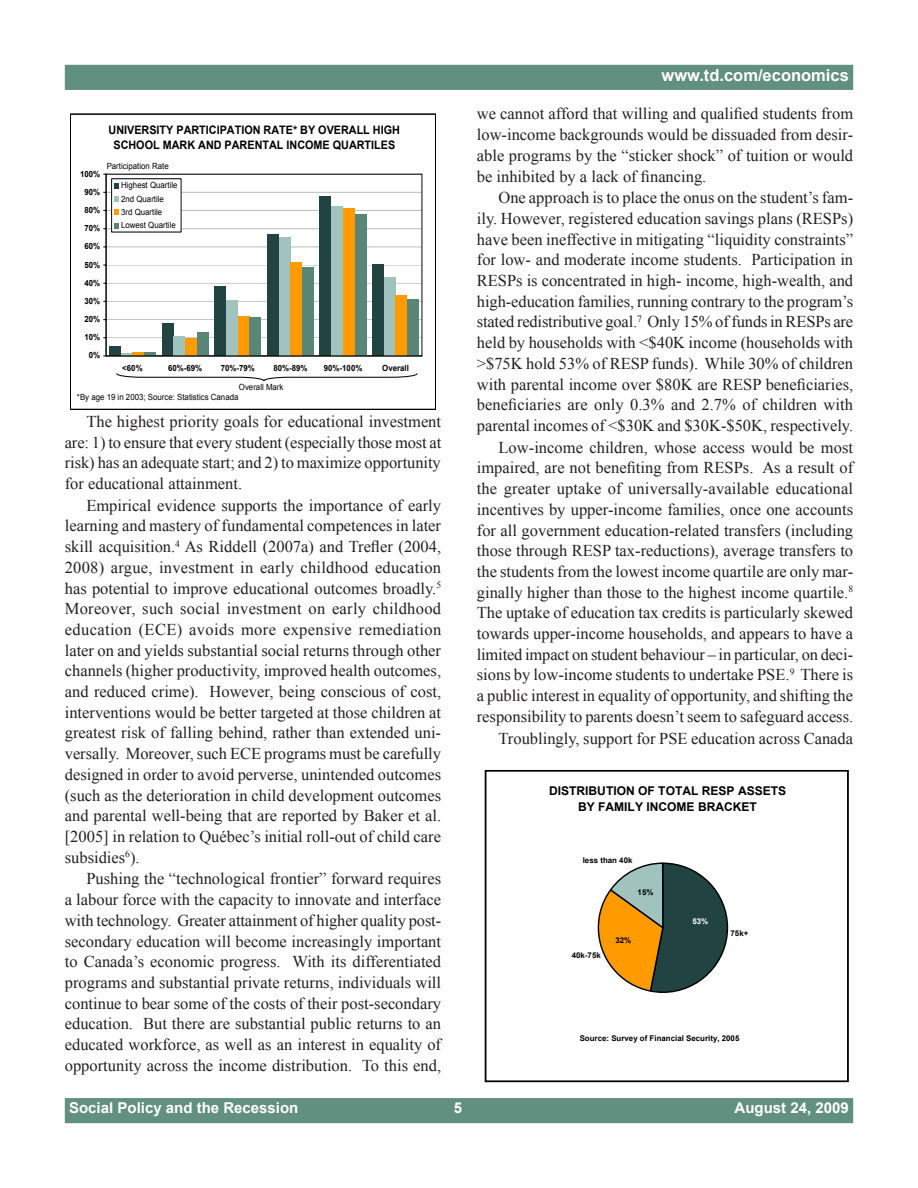
<style>
.page{position:relative;width:918px;height:1188px;background:#fff}
.page>*{position:absolute;margin:0;border:0;box-sizing:border-box;transform-origin:0 0}
.para{font:16.5px/20.7px "Times New Roman";color:#231f20;text-align:justify}
.t1{font:700 16.5px "Arial";color:#fff}
.t2{font:700 15px "Arial";color:#fff}
.t3{font:700 12px/15.9px "Arial";color:#000;text-align:center}
.t4{font:700 11.7px/15px "Arial";color:#000;text-align:center;scale:.93 1}
.t5{font:8.55px/13.4px "Arial";color:#000;scale:.93 1}
.t6{font:700 8.55px "Arial";color:#000;scale:.93 1}
.t7{font:700 7.95px "Arial";color:#000}
.t8{font:700 7.95px "Arial";color:#fff}
</style>
<div class="page">
<div style="left:65px;top:1098px;width:788px;height:25px;background:#619080"></div>
<div style="left:65px;top:65px;width:788px;height:25px;background:#619080"></div>
<hr style="left:106px;top:338px;width:316px;height:1px;background:#c0c0c0">
<hr style="left:106px;top:320px;width:316px;height:1px;background:#c0c0c0">
<hr style="left:106px;top:301px;width:316px;height:1px;background:#c0c0c0">
<hr style="left:106px;top:283px;width:316px;height:1px;background:#c0c0c0">
<hr style="left:106px;top:265px;width:316px;height:1px;background:#c0c0c0">
<hr style="left:106px;top:247px;width:316px;height:1px;background:#c0c0c0">
<hr style="left:106px;top:228px;width:316px;height:1px;background:#c0c0c0">
<hr style="left:106px;top:210px;width:316px;height:1px;background:#c0c0c0">
<hr style="left:106px;top:192px;width:316px;height:1px;background:#c0c0c0">
<div style="left:109px;top:347px;width:12px;height:9px;background:#214342"></div>
<div style="left:162px;top:323px;width:11px;height:33px;background:#214342"></div>
<div style="left:214px;top:286px;width:12px;height:70px;background:#214342"></div>
<div style="left:267px;top:234px;width:12px;height:122px;background:#214342"></div>
<div style="left:320px;top:196px;width:11px;height:160px;background:#214342"></div>
<div style="left:372px;top:265px;width:12px;height:91px;background:#214342"></div>
<svg style="left:121px;top:353px;width:11px;height:2px"></svg>
<div style="left:173px;top:337px;width:12px;height:19px;background:#a1c3bd"></div>
<div style="left:226px;top:300px;width:12px;height:56px;background:#a1c3bd"></div>
<div style="left:279px;top:238px;width:11px;height:118px;background:#a1c3bd"></div>
<div style="left:331px;top:206px;width:12px;height:150px;background:#a1c3bd"></div>
<div style="left:384px;top:277px;width:12px;height:79px;background:#a1c3bd"></div>
<hr style="left:132px;top:352px;width:12px;height:4px;background:#ff9a00">
<div style="left:185px;top:339px;width:12px;height:17px;background:#ff9a00"></div>
<div style="left:238px;top:317px;width:12px;height:39px;background:#ff9a00"></div>
<div style="left:290px;top:262px;width:12px;height:94px;background:#ff9a00"></div>
<div style="left:343px;top:209px;width:12px;height:147px;background:#ff9a00"></div>
<div style="left:396px;top:295px;width:11px;height:61px;background:#ff9a00"></div>
<hr style="left:144px;top:352px;width:12px;height:4px;background:#5a8677">
<div style="left:197px;top:332px;width:11px;height:24px;background:#5a8677"></div>
<div style="left:250px;top:318px;width:11px;height:38px;background:#5a8677"></div>
<div style="left:302px;top:268px;width:12px;height:88px;background:#5a8677"></div>
<div style="left:355px;top:214px;width:11px;height:142px;background:#5a8677"></div>
<div style="left:407px;top:300px;width:12px;height:56px;background:#5a8677"></div>
<hr style="left:106px;top:174px;width:1px;height:182px;background:#000">
<hr style="left:106px;top:355px;width:316px;height:1px;background:#000">
<div style="left:112px;top:179px;width:69px;height:53px;background:#fff"></div>
<svg style="left:114px;top:183px;width:5px;height:5px"></svg>
<svg style="left:114px;top:197px;width:5px;height:5px"></svg>
<svg style="left:114px;top:210px;width:5px;height:5px"></svg>
<svg style="left:114px;top:223px;width:5px;height:5px"></svg>
<div style="left:70px;top:114px;width:366px;height:296px;border:1px solid #000"></div>
<svg style="left:116px;top:373px;width:302px;height:9px"></svg>
<svg style="left:597px;top:862px;width:132px;height:131px"></svg>
<div style="left:485px;top:770px;width:364px;height:312px;border:1px solid #000"></div>
<p class="t4" style="left:109px;top:123px;width:315px">UNIVERSITY PARTICIPATION RATE* BY OVERALL HIGH<br>SCHOOL MARK AND PARENTAL INCOME QUARTILES</p>
<p class="t5" style="left:107px;top:160px;width:68px">Participation Rate</p>
<p class="t6" style="left:80px;top:168px;width:23px">100%</p>
<p class="t6" style="left:84px;top:186px;width:18px">90%</p>
<p class="t6" style="left:84px;top:204px;width:18px">80%</p>
<p class="t6" style="left:84px;top:223px;width:18px">70%</p>
<p class="t6" style="left:84px;top:241px;width:18px">60%</p>
<p class="t6" style="left:84px;top:259px;width:18px">50%</p>
<p class="t6" style="left:84px;top:277px;width:18px">40%</p>
<p class="t6" style="left:84px;top:295px;width:18px">30%</p>
<p class="t6" style="left:84px;top:314px;width:18px">20%</p>
<p class="t6" style="left:84px;top:332px;width:18px">10%</p>
<p class="t6" style="left:89px;top:350px;width:14px">0%</p>
<p class="t5" style="left:121px;top:179px;width:62px">Highest Quartile<br>2nd Quartile<br>3rd Quartile<br>Lowest Quartile</p>
<p class="t6" style="left:122px;top:363px;width:23px">&lt;60%</p>
<p class="t6" style="left:168px;top:363px;width:38px">60%-69%</p>
<p class="t6" style="left:221px;top:363px;width:38px">70%-79%</p>
<p class="t6" style="left:273px;top:363px;width:38px">80%-89%</p>
<p class="t6" style="left:324px;top:363px;width:43px">90%-100%</p>
<p class="t6" style="left:382px;top:363px;width:30px">Overall</p>
<p class="t5" style="left:239px;top:380px;width:49px">Overall Mark</p>
<p class="t5" style="left:77px;top:390px;width:175px">*By age 19 in 2003; Source: Statistics Canada</p>
<p class="para" style="left:65px;top:411px;width:378px;text-indent:22px">The highest priority goals for educational investment are: 1) to ensure that every student (especially those most at risk) has an adequate start; and 2) to maximize opportunity for educational attainment.</p>
<p class="para" style="left:65px;top:495px;width:378px;text-indent:22px">Empirical evidence supports the importance of early learning and mastery of fundamental competences in later skill acquisition.<sup>4</sup> As Riddell (2007a) and Trefler (2004, 2008) argue, investment in early childhood education has potential to improve educational outcomes broadly.<sup>5<br></sup>Moreover, such social investment on early childhood education (ECE) avoids more expensive remediation later on and yields substantial social returns through other channels (higher productivity, improved health outcomes, and reduced crime). However, being conscious of cost, interventions would be better targeted at those children at greatest risk of falling behind, rather than extended uni&shy;versally. Moreover, such ECE programs must be carefully designed in order to avoid perverse, unintended outcomes (such as the deterioration in child development outcomes and parental well-being that are reported by Baker et al. [2005] in relation to Québec’s initial roll-out of child care subsidies<sup>6</sup>).</p>
<p class="para" style="left:65px;top:868px;width:378px;text-indent:22px">Pushing the “technological frontier” forward requires a labour force with the capacity to innovate and interface with technology. Greater attainment of higher quality post&shy;secondary education will become increasingly important to Canada’s economic progress. With its differentiated programs and substantial private returns, individuals will continue to bear some of the costs of their post-secondary education. But there are substantial public returns to an educated workforce, as well as an interest in equality of opportunity across the income distribution. To this end,</p>
<p class="t1" style="left:662px;top:64px;width:189px">www.td.com/economics</p>
<p class="para" style="left:477px;top:103px;width:378px">we cannot afford that willing and qualified students from low-income backgrounds would be dissuaded from desir&shy;able programs by the “sticker shock” of tuition or would be inhibited by a lack of financing.</p>
<p class="para" style="left:477px;top:187px;width:378px;text-indent:22px">One approach is to place the onus on the student’s fam&shy;ily. However, registered education savings plans (RESPs) have been ineffective in mitigating “liquidity constraints” for low- and moderate income students. Participation in RESPs is concentrated in high- income, high-wealth, and high-education families, running contrary to the program’s stated redistributive goal.<sup>7</sup> Only 15% of funds in RESPs are held by households with &lt;$40K income (households with &gt;$75K hold 53% of RESP funds). While 30% of children with parental income over $80K are RESP beneficiaries, beneficiaries are only 0.3% and 2.7% of children with parental incomes of &lt;$30K and $30K-$50K, respectively.</p>
<p class="para" style="left:477px;top:437px;width:378px;text-indent:22px">Low-income children, whose access would be most impaired, are not benefiting from RESPs. As a result of the greater uptake of universally-available educational incentives by upper-income families, once one accounts for all government education-related transfers (including those through RESP tax-reductions), average transfers to the students from the lowest income quartile are only mar&shy;ginally higher than those to the highest income quartile.<sup>8<br></sup>The uptake of education tax credits is particularly skewed towards upper-income households, and appears to have a limited impact on student behaviour – in particular, on deci&shy;sions by low-income students to undertake PSE.<sup>9</sup> There is a public interest in equality of opportunity, and shifting the responsibility to parents doesn’t seem to safeguard access.</p>
<p class="para" style="left:498px;top:727px;width:356px">Troublingly, support for PSE education across Canada</p>
<p class="t3" style="left:549px;top:783px;width:239px">DISTRIBUTION OF TOTAL RESP ASSETS<br>BY FAMILY INCOME BRACKET</p>
<p class="t7" style="left:583px;top:855px;width:51px">less than 40k</p>
<p class="t7" style="left:638px;top:887px;width:17px">15%</p>
<p class="t7" style="left:572px;top:950px;width:31px">40k-75k</p>
<p class="t7" style="left:616px;top:935px;width:17px">32%</p>
<p class="t8" style="left:692px;top:916px;width:17px">53%</p>
<p class="t7" style="left:731px;top:928px;width:19px">75k+</p>
<p class="t7" style="left:580px;top:1032px;width:161px">Source: Survey of Financial Security, 2005</p>
<p class="t2" style="left:69px;top:1098px;width:231px">Social Policy and the Recession</p>
<p class="t2" style="left:454px;top:1098px;width:10px">5</p>
<p class="t2" style="left:735px;top:1098px;width:116px">August 24, 2009</p>
</div>
